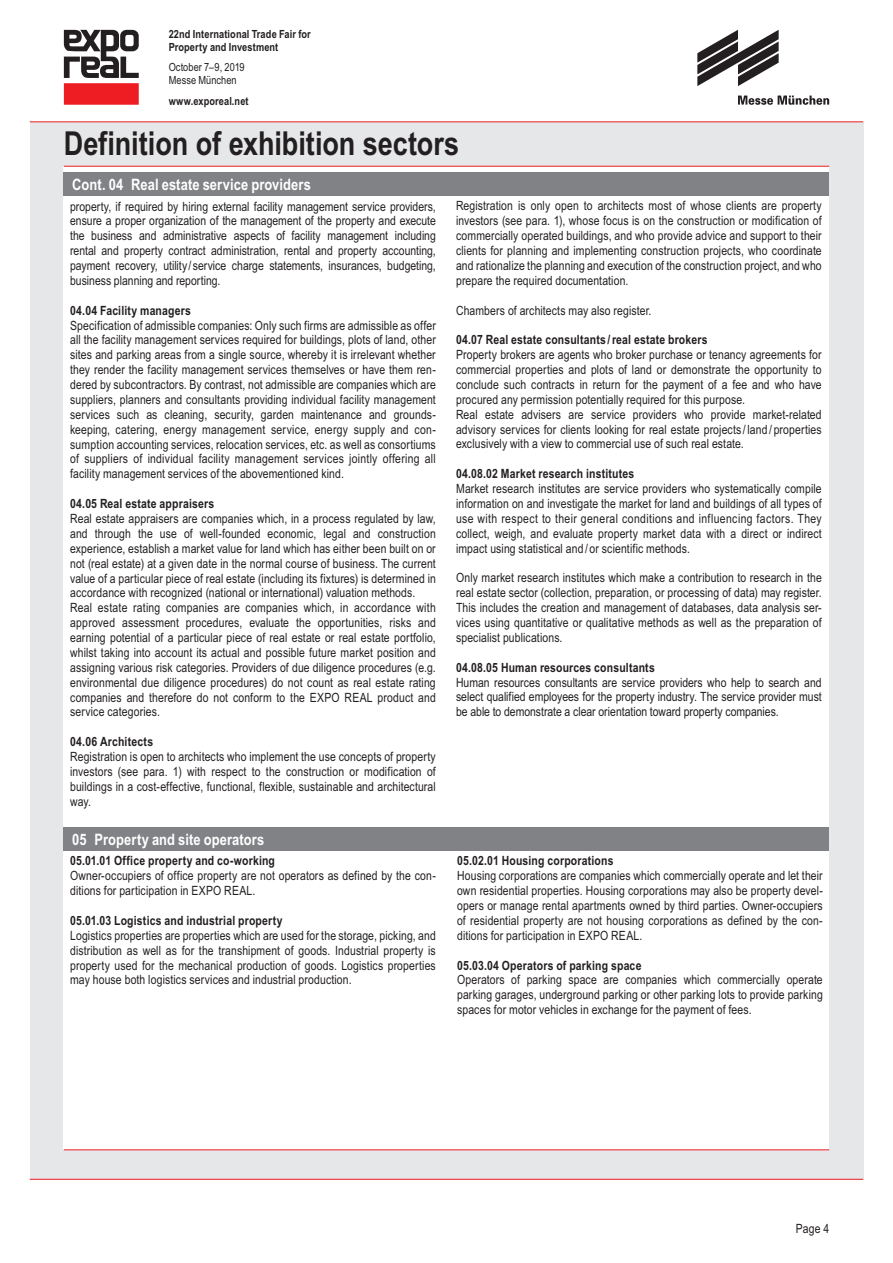
<style>
.page{position:relative;width:893px;height:1263px;background:#fff}
.page>*{position:absolute;margin:0;border:0;box-sizing:border-box;transform-origin:0 0}
.t1{font:700 33px "Arial Narrow";letter-spacing:-.005em;color:#231f20}
.t2{font:700 15.75px "Arial Narrow";letter-spacing:.005em;color:#fff}
.t3{font:12.75px/14.9px "Arial Narrow";letter-spacing:.01em;color:#231f20;text-align:justify}
.t4{font:700 12.75px "Arial Narrow";letter-spacing:.015em;color:#231f20}
.t5{font:700 11.25px/12.8px "Arial Narrow";letter-spacing:.01em;color:#231f20}
.t6{font:11.25px/12.8px "Arial Narrow";letter-spacing:.005em;color:#231f20}
</style>
<div class="page">
<div style="left:64px;top:83px;width:75px;height:22px;background:#ee1d23"></div>
<svg style="left:64px;top:30px;width:75px;height:48px"></svg>
<div style="left:30px;top:122px;width:833px;height:1057px;background:#e6e7e9"></div>
<hr style="left:30px;top:1179px;width:833px;height:1px;background:#ee1d23">
<div style="left:64px;top:167px;width:765px;height:983px;background:#fff"></div>
<hr style="left:30px;top:121px;width:833px;height:1px;background:#ee1d23">
<hr style="left:64px;top:1149px;width:765px;height:1px;background:#ee1d23">
<hr style="left:64px;top:166px;width:765px;height:1px;background:#ee1d23">
<svg style="left:738px;top:96px;width:91px;height:9px"></svg>
<svg style="left:697px;top:30px;width:82px;height:56px"></svg>
<div style="left:64px;top:827px;width:765px;height:23px;background:#808285"></div>
<div style="left:64px;top:172px;width:765px;height:24px;background:#808285"></div>
<p class="t5" style="left:169px;top:27px;width:144px">22nd International Trade Fair for<br>Property and Investment</p>
<p class="t6" style="left:169px;top:61px;width:78px">October 7–9, 2019<br>Messe München</p>
<p class="t5" style="left:169px;top:94px;width:81px">www.exporeal.net</p>
<h1 class="t1" style="left:64px;top:118px;width:397px">Definition of exhibition sectors</h1>
<p class="t2" style="left:72px;top:172px;width:240px">Cont. 04 Real estate service providers</p>
<p class="t3" style="left:70px;top:198px;width:367px">property, if required by hiring external facility management service providers, ensure a proper organization of the management of the property and execute the business and administrative aspects of facility management including rental and property contract administration, rental and property accounting, payment recovery, utility/service charge statements, insurances, budgeting, business planning and reporting.</p>
<p class="t4" style="left:70px;top:300px;width:122px">04.04 Facility managers</p>
<p class="t3" style="left:70px;top:317px;width:367px;text-align:left">Specification of admissible companies: Only such firms are admissible as offer all the facility management services required for buildings, plots of land, other sites and parking areas from a single source, whereby it is irrelevant whether they render the facility management services themselves or have them ren&shy;dered by subcontractors. By contrast, not admissible are companies which are suppliers, planners and consultants providing individual facility management services such as cleaning, security, garden maintenance and grounds-- keeping, catering, energy management service, energy supply and con&shy;sumption accounting services, relocation services, etc. as well as consortiums of suppliers of individual facility management services jointly offering all facility management services of the abovementioned kind.</p>
<p class="t4" style="left:70px;top:494px;width:146px">04.05 Real estate appraisers</p>
<p class="t3" style="left:70px;top:511px;width:367px;text-align:left">Real estate appraisers are companies which, in a process regulated by law, and through the use of well-founded economic, legal and construction experience, establish a market value for land which has either been built on or not (real estate) at a given date in the normal course of business. The current value of a particular piece of real estate (including its fixtures) is determined in accordance with recognized (national or international) valuation methods.<br>Real estate rating companies are companies which, in accordance with approved assessment procedures, evaluate the opportunities, risks and earning potential of a particular piece of real estate or real estate portfolio, whilst taking into account its actual and possible future market position and assigning various risk categories. Providers of due diligence procedures (e.g. environmental due diligence procedures) do not count as real estate rating companies and therefore do not conform to the EXPO REAL product and service categories.</p>
<p class="t4" style="left:70px;top:732px;width:85px">04.06 Architects</p>
<p class="t3" style="left:70px;top:749px;width:367px">Registration is open to architects who implement the use concepts of property investors (see para. 1) with respect to the construction or modification of buildings in a cost-effective, functional, flexible, sustainable and architectural way.</p>
<p class="t2" style="left:72px;top:827px;width:194px">05 Property and site operators</p>
<p class="t4" style="left:70px;top:851px;width:206px">05.01.01 Office property and co-working</p>
<p class="t3" style="left:70px;top:868px;width:367px">Owner-occupiers of office property are not operators as defined by the con&shy;ditions for participation in EXPO REAL.</p>
<p class="t4" style="left:70px;top:911px;width:214px">05.01.03 Logistics and industrial property</p>
<p class="t3" style="left:70px;top:927px;width:367px">Logistics properties are properties which are used for the storage, picking, and distribution as well as for the transhipment of goods. Industrial property is property used for the mechanical production of goods. Logistics properties may house both logistics services and industrial production.</p>
<p class="t3" style="left:456px;top:198px;width:367px">Registration is only open to architects most of whose clients are property investors (see para. 1), whose focus is on the construction or modification of commercially operated buildings, and who provide advice and support to their clients for planning and implementing construction projects, who coordinate and rationalize the planning and execution of the construction project, and who prepare the required documentation.</p>
<p class="t3" style="left:456px;top:302px;width:197px">Chambers of architects may also register.</p>
<p class="t4" style="left:456px;top:330px;width:253px">04.07 Real estate consultants/real estate brokers</p>
<p class="t3" style="left:456px;top:347px;width:367px;text-align:left">Property brokers are agents who broker purchase or tenancy agreements for commercial properties and plots of land or demonstrate the opportunity to conclude such contracts in return for the payment of a fee and who have procured any permission potentially required for this purpose.<br>Real estate advisers are service providers who provide market-related advisory services for clients looking for real estate projects / land / properties exclusively with a view to commercial use of such real estate.</p>
<p class="t4" style="left:456px;top:464px;width:180px">04.08.02 Market research institutes</p>
<p class="t3" style="left:456px;top:481px;width:367px">Market research institutes are service providers who systematically compile information on and investigate the market for land and buildings of all types of use with respect to their general conditions and influencing factors. They collect, weigh, and evaluate property market data with a direct or indirect impact using statistical and / or scientific methods.</p>
<p class="t3" style="left:456px;top:570px;width:367px">Only market research institutes which make a contribution to research in the real estate sector (collection, preparation, or processing of data) may register.<br>This includes the creation and management of databases, data analysis ser&shy;vices using quantitative or qualitative methods as well as the preparation of specialist publications.</p>
<p class="t4" style="left:456px;top:657px;width:200px">04.08.05 Human resources consultants</p>
<p class="t3" style="left:456px;top:674px;width:367px">Human resources consultants are service providers who help to search and select qualified employees for the property industry. The service provider must be able to demonstrate a clear orientation toward property companies.</p>
<p class="t4" style="left:457px;top:851px;width:158px">05.02.01 Housing corporations</p>
<p class="t3" style="left:457px;top:868px;width:367px">Housing corporations are companies which commercially operate and let their own residential properties. Housing corporations may also be property devel&shy;opers or manage rental apartments owned by third parties. Owner-occupiers of residential property are not housing corporations as defined by the con&shy;ditions for participation in EXPO REAL.</p>
<p class="t4" style="left:457px;top:955px;width:186px">05.03.04 Operators of parking space</p>
<p class="t3" style="left:457px;top:972px;width:367px">Operators of parking space are companies which commercially operate parking garages, underground parking or other parking lots to provide parking spaces for motor vehicles in exchange for the payment of fees.</p>
<p class="t3" style="left:796px;top:1221px;width:35px">Page 4</p>
</div>
